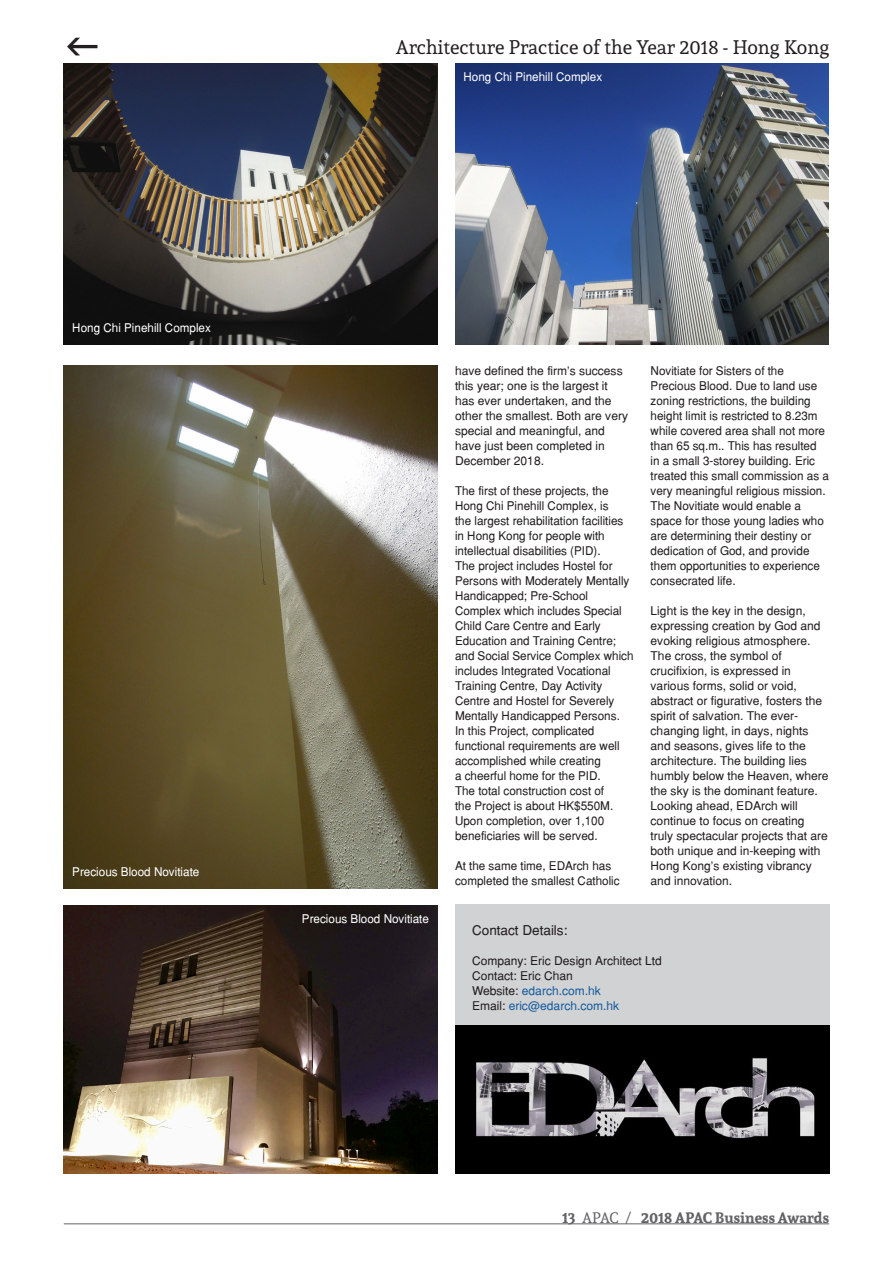
<style>
.page{position:relative;width:893px;height:1263px;background:#fff}
.page>*{position:absolute;margin:0;border:0;box-sizing:border-box;transform-origin:0 0}
.t1{font:19.5px "Andada";color:#231f20}
.t2{font:700 15px "Andada";color:#636366}
.t3{font:13.5px "Helvetica";color:#231f20}
.t4{font:12px/15px "Helvetica";color:#231f20}
.t5{font:12px "Helvetica";color:#fff}
.t6{font:12px "Helvetica";color:#175d9e}
.s1{color:#231f20}
.s2{font-weight:400}
</style>
<div class="page">
<hr style="left:64px;top:1223px;width:765px;height:1px;background:#636366">
<img style="left:64px;top:64px;width:373px;height:280px">
<img style="left:64px;top:366px;width:374px;height:523px">
<div style="left:455px;top:904px;width:374px;height:270px;background:#d1d2d4"></div>
<div style="left:455px;top:1025px;width:374px;height:149px;background:#000"></div>
<img style="left:476px;top:1058px;width:339px;height:81px">
<img style="left:64px;top:906px;width:373px;height:268px">
<img style="left:455px;top:64px;width:374px;height:280px">
<p class="t1" style="left:396px;top:35px;width:435px">Architecture Practice of the Year 2018 - Hong Kong</p>
<p class="t5" style="left:463px;top:70px;width:140px">Hong Chi Pinehill Complex</p>
<p class="t5" style="left:72px;top:321px;width:140px">Hong Chi Pinehill Complex</p>
<p class="t5" style="left:72px;top:865px;width:129px">Precious Blood Novitiate</p>
<p class="t5" style="left:302px;top:912px;width:129px">Precious Blood Novitiate</p>
<p class="t4" style="left:455px;top:363px;width:175px">have defined the firm’s success this year; one is the largest it has ever undertaken, and the other the smallest. Both are very special and meaningful, and have just been completed in<br>December 2018.</p>
<p class="t4" style="left:455px;top:483px;width:180px">The first of these projects, the<br>Hong Chi Pinehill Complex, is<br>the largest rehabilitation facilities in Hong Kong for people with intellectual disabilities (PID).<br>The project includes Hostel for<br>Persons with Moderately Mentally<br>Handicapped; Pre-School<br>Complex which includes Special<br>Child Care Centre and Early<br>Education and Training Centre; and Social Service Complex which includes Integrated Vocational<br>Training Centre, Day Activity<br>Centre and Hostel for Severely<br>Mentally Handicapped Persons.<br>In this Project, complicated functional requirements are well accomplished while creating<br>a cheerful home for the PID.<br>The total construction cost of<br>the Project is about HK$550M.<br>Upon completion, over 1,100 beneficiaries will be served.</p>
<p class="t4" style="left:455px;top:858px;width:166px">At the same time, EDArch has completed the smallest Catholic</p>
<p class="t4" style="left:651px;top:363px;width:180px">Novitiate for Sisters of the<br>Precious Blood. Due to land use zoning restrictions, the building height limit is restricted to 8.23m while covered area shall not more than 65 sq.m.. This has resulted<br>in a small 3-storey building. Eric treated this small commission as a very meaningful religious mission.<br>The Novitiate would enable a space for those young ladies who are determining their destiny or dedication of God, and provide them opportunities to experience consecrated life.</p>
<p class="t4" style="left:651px;top:603px;width:179px">Light is the key in the design, expressing creation by God and evoking religious atmosphere.<br>The cross, the symbol of crucifixion, is expressed in various forms, solid or void, abstract or figurative, fosters the spirit of salvation. The ever&shy;changing light, in days, nights and seasons, gives life to the architecture. The building lies humbly below the Heaven, where the sky is the dominant feature.</p>
<p class="t4" style="left:651px;top:798px;width:179px">Looking ahead, EDArch will continue to focus on creating truly spectacular projects that are both unique and in-keeping with<br>Hong Kong’s existing vibrancy and innovation.</p>
<p class="t3" style="left:472px;top:922px;width:97px">Contact Details:</p>
<p class="t4" style="left:472px;top:953px;width:191px">Company: Eric Design Architect Ltd</p>
<p class="t4" style="left:472px;top:968px;width:102px">Contact: Eric Chan</p>
<p class="t6" style="left:472px;top:984px;width:130px"><span class="s1">Website:</span> edarch.com.hk</p>
<p class="t6" style="left:472px;top:999px;width:149px"><span class="s1">Email:</span> eric@edarch.com.hk</p>
<p class="t2" style="left:562px;top:1208px;width:269px">13 <span class="s2">APAC /</span> 2018 APAC Business Awards</p>
</div>
